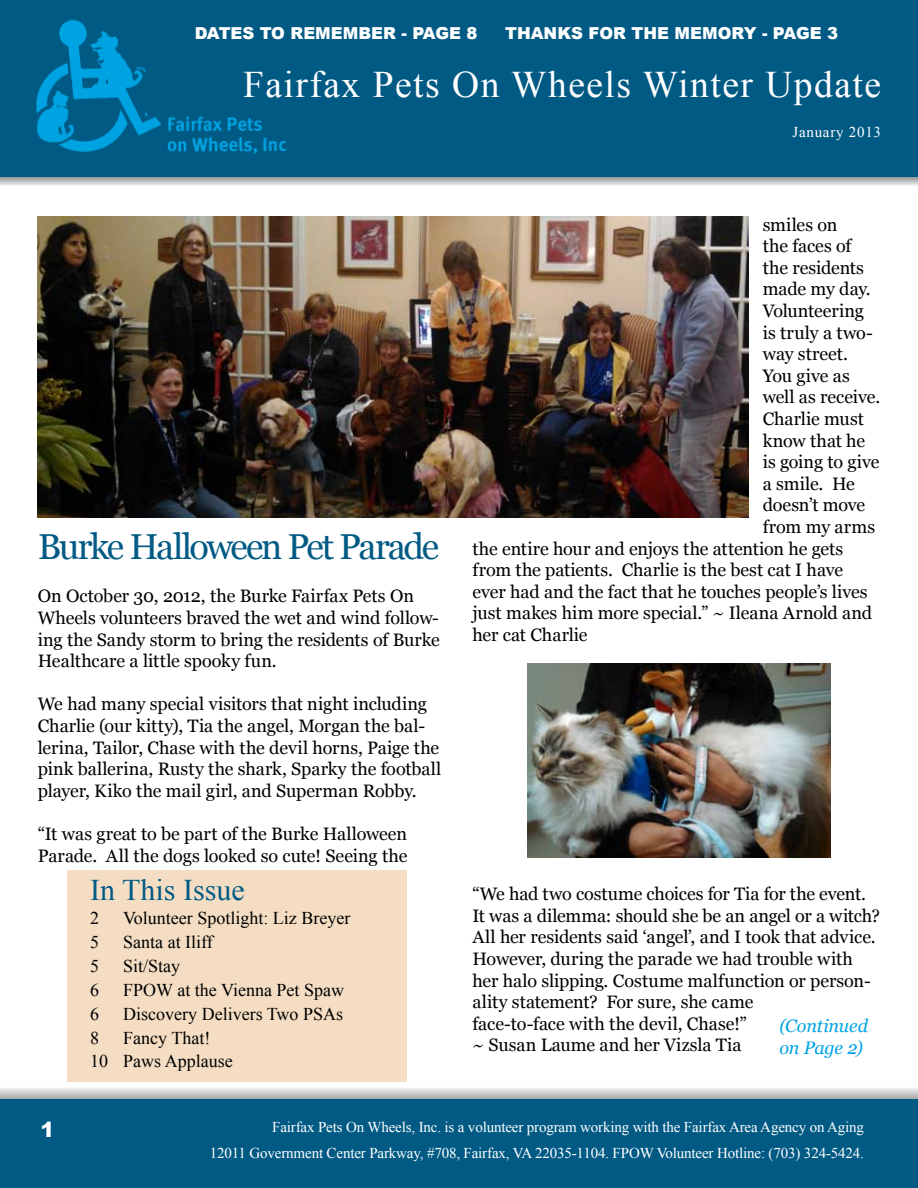
<style>
.page{position:relative;width:918px;height:1188px;background:#fff}
.page>*{position:absolute;margin:0;border:0;box-sizing:border-box;transform-origin:0 0}
.t1{font:37.5px "Times New Roman";letter-spacing:.04em;color:#fff}
.t2{font:36px "Georgia";letter-spacing:-.065em;color:#005a84}
.t3{font:30px "Times New Roman";color:#005a84}
.t4{font:18px/21.6px "Georgia";letter-spacing:-.005em;color:#000}
.t5{font:18px/24px "Times New Roman";color:#000;text-align:center}
.t6{font:italic 18px/21.6px "Georgia";letter-spacing:-.01em;color:#00a4e3}
.t7{font:900 16.5px "Arial";color:#fff}
.t8{font:15px/25.5px "Times New Roman";letter-spacing:-.01em;color:#fff;text-align:right}
.t9{font:15px "Times New Roman";letter-spacing:.05em;color:#fff}
</style>
<div class="page">
<svg style="left:0;top:1088px;width:918px;height:12px;background:#b9c2c7"></svg>
<div style="left:0;top:1100px;width:918px;height:88px;background:#005a84"></div>
<svg style="left:0;top:176px;width:918px;height:10px;background:#afb9bf"></svg>
<div style="left:0;top:0;width:918px;height:176px;background:#005a84"></div>
<img style="left:36px;top:19px;width:251px;height:135px">
<div style="left:67px;top:871px;width:339px;height:211px;background:#f4ddc3"></div>
<img style="left:38px;top:217px;width:710px;height:300px">
<img style="left:527px;top:663px;width:304px;height:195px">
<p class="t7" style="left:195px;top:21px;width:284px">DATES TO REMEMBER - PAGE 8</p>
<p class="t7" style="left:505px;top:21px;width:335px">THANKS FOR THE MEMORY - PAGE 3</p>
<h1 class="t1" style="left:243px;top:60px;width:640px">Fairfax Pets On Wheels Winter Update</h1>
<p class="t9" style="left:792px;top:122px;width:90px">January 2013</p>
<h2 class="t2" style="left:38px;top:525px;width:403px">Burke Halloween Pet Parade</h2>
<p class="t4" style="left:38px;top:586px;width:404px">On October 30, 2012, the Burke Fairfax Pets On Wheels volunteers braved the wet and wind follow&shy;ing the Sandy storm to bring the residents of Burke Healthcare a little spooky fun.</p>
<p class="t4" style="left:38px;top:694px;width:405px">We had many special visitors that night including Charlie (our kitty), Tia the angel, Morgan the bal&shy;lerina, Tailor, Chase with the devil horns, Paige the pink ballerina, Rusty the shark, Sparky the football player, Kiko the mail girl, and Superman Robby.</p>
<p class="t4" style="left:38px;top:823px;width:371px">“It was great to be part of the Burke Halloween<br>Parade. All the dogs looked so cute! Seeing the</p>
<h3 class="t3" style="left:90px;top:869px;width:156px">In This Issue</h3>
<p class="t5" style="left:90px;top:905px;width:10px">2</p>
<p class="t5" style="left:123px;top:905px;width:229px">Volunteer Spotlight: Liz Breyer</p>
<p class="t5" style="left:90px;top:929px;width:10px">5</p>
<p class="t5" style="left:123px;top:929px;width:91px">Santa at Iliff</p>
<p class="t5" style="left:90px;top:953px;width:10px">5</p>
<p class="t5" style="left:123px;top:953px;width:59px">Sit/Stay</p>
<p class="t5" style="left:90px;top:977px;width:10px">6</p>
<p class="t5" style="left:123px;top:977px;width:222px">FPOW at the Vienna Pet Spaw</p>
<p class="t5" style="left:90px;top:1001px;width:10px">6</p>
<p class="t5" style="left:123px;top:1001px;width:221px">Discovery Delivers Two PSAs</p>
<p class="t5" style="left:90px;top:1025px;width:10px">8</p>
<p class="t5" style="left:90px;top:1025px;width:144px">Fancy That!<br>10 Paws Applause</p>
<p class="t4" style="left:763px;top:214px;width:76px">smiles on</p>
<p class="t4" style="left:763px;top:236px;width:90px">the faces of</p>
<p class="t4" style="left:763px;top:257px;width:103px">the residents</p>
<p class="t4" style="left:763px;top:279px;width:110px">made my day.</p>
<p class="t4" style="left:763px;top:300px;width:103px">Volunteering</p>
<p class="t4" style="left:763px;top:322px;width:112px">is truly a two-</p>
<p class="t4" style="left:763px;top:344px;width:87px">way street.</p>
<p class="t4" style="left:763px;top:365px;width:89px">You give as</p>
<p class="t4" style="left:763px;top:387px;width:119px">well as receive.</p>
<p class="t4" style="left:763px;top:408px;width:103px">Charlie must</p>
<p class="t4" style="left:763px;top:430px;width:104px">know that he</p>
<p class="t4" style="left:763px;top:452px;width:118px">is going to give</p>
<p class="t4" style="left:763px;top:473px;width:94px">a smile. He</p>
<p class="t4" style="left:763px;top:495px;width:104px">doesn’t move</p>
<p class="t4" style="left:763px;top:516px;width:114px">from my arms</p>
<p class="t4" style="left:472px;top:538px;width:372px">the entire hour and enjoys the attention he gets</p>
<p class="t4" style="left:472px;top:560px;width:372px">from the patients. Charlie is the best cat I have</p>
<p class="t4" style="left:472px;top:581px;width:397px">ever had and the fact that he touches people’s lives</p>
<p class="t4" style="left:472px;top:603px;width:401px">just makes him more special.” ~ Ileana Arnold and</p>
<p class="t4" style="left:472px;top:624px;width:117px">her cat Charlie</p>
<p class="t4" style="left:472px;top:884px;width:409px">“We had two costume choices for Tia for the event.<br>It was a dilemma: should she be an angel or a witch?<br>All her residents said ‘angel’, and I took that advice.<br>However, during the parade we had trouble with her halo slipping. Costume malfunction or person&shy;ality statement? For sure, she came<br>face-to-face with the devil, Chase!”<br>~ Susan Laume and her Vizsla Tia</p>
<p class="t6" style="left:780px;top:1016px;width:90px">(Continued on Page 2)</p>
<p class="t8" style="left:210px;top:1114px;width:656px">Fairfax Pets On Wheels, Inc. is a volunteer program working with the Fairfax Area Agency on Aging<br>12011 Government Center Parkway, #708, Fairfax, VA 22035-1104. FPOW Volunteer Hotline: (703) 324-5424.</p>
</div>
